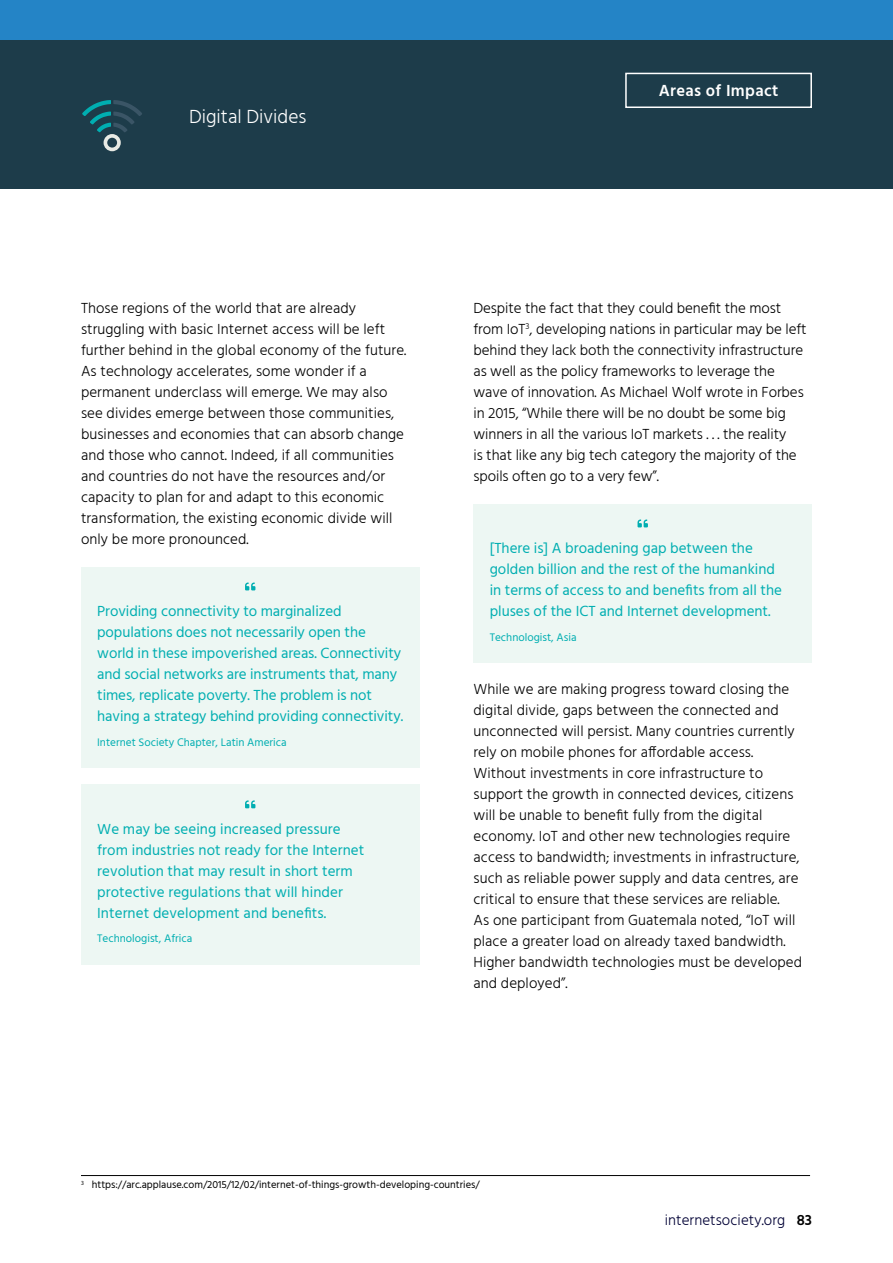
<style>
.page{position:relative;width:893px;height:1263px;background:#fff}
.page>*{position:absolute;margin:0;border:0;box-sizing:border-box;transform-origin:0 0}
.t1{font:300 19.5px "Hind";color:#fff}
.t2{font:600 16.5px "Hind";letter-spacing:.02em;color:#fff}
.t3{font:300 15px/21px "Hind";letter-spacing:.005em;color:#000}
.t4{font:15px/21px "Hind";color:#00aeb1}
.t5{font:300 15px "Hind";letter-spacing:.005em;color:#000035}
.t6{font:11.25px "Hind";color:#00aeb1}
.t7{font:10.5px "Hind";color:#000}
.s1{font-weight:600;color:#000}
</style>
<div class="page">
<div style="left:0;top:0;width:893px;height:40px;background:#2484c6"></div>
<div style="left:0;top:40px;width:893px;height:149px;background:#1d3c4a"></div>
<div style="left:625px;top:73px;width:187px;height:35px;border:2px solid #fff"></div>
<svg style="left:82px;top:100px;width:60px;height:51px"></svg>
<div style="left:81px;top:567px;width:338px;height:40px;background:#edf7f3"></div>
<div style="left:81px;top:600px;width:338px;height:129px;background:#edf7f3"></div>
<div style="left:81px;top:720px;width:338px;height:48px;background:#edf7f3"></div>
<div style="left:81px;top:785px;width:338px;height:40px;background:#edf7f3"></div>
<div style="left:81px;top:818px;width:338px;height:108px;background:#edf7f3"></div>
<div style="left:81px;top:917px;width:338px;height:48px;background:#edf7f3"></div>
<svg style="left:245px;top:582px;width:10px;height:8px"></svg>
<svg style="left:245px;top:800px;width:10px;height:8px"></svg>
<hr style="left:81px;top:1175px;width:729px;height:1px;background:#000">
<div style="left:473px;top:504px;width:339px;height:40px;background:#edf7f3"></div>
<div style="left:473px;top:537px;width:339px;height:87px;background:#edf7f3"></div>
<div style="left:473px;top:615px;width:339px;height:48px;background:#edf7f3"></div>
<svg style="left:637px;top:519px;width:11px;height:8px"></svg>
<h1 class="t1" style="left:189px;top:103px;width:119px">Digital Divides</h1>
<p class="t2" style="left:659px;top:79px;width:121px">Areas of Impact</p>
<p class="t3" style="left:81px;top:298px;width:327px">Those regions of the world that are already struggling with basic Internet access will be left further behind in the global economy of the future.<br>As technology accelerates, some wonder if a permanent underclass will emerge. We may also see divides emerge between those communities, businesses and economies that can absorb change and those who cannot. Indeed, if all communities and countries do not have the resources and/or capacity to plan for and adapt to this economic transformation, the existing economic divide will only be more pronounced.</p>
<p class="t4" style="left:97px;top:601px;width:307px">Providing connectivity to marginalized populations does not necessarily open the world in these impoverished areas. Connectivity and social networks are instruments that, many times, replicate poverty. The problem is not having a strategy behind providing connectivity.</p>
<p class="t6" style="left:97px;top:734px;width:191px">Internet Society Chapter, Latin America</p>
<p class="t4" style="left:97px;top:819px;width:269px">We may be seeing increased pressure from industries not ready for the Internet revolution that may result in short term protective regulations that will hinder Internet development and benefits.</p>
<p class="t6" style="left:97px;top:931px;width:96px">Technologist, Africa</p>
<p class="t3" style="left:473px;top:298px;width:335px">Despite the fact that they could benefit the most from IoT<sup>3</sup>, developing nations in particular may be left behind they lack both the connectivity infrastructure as well as the policy frameworks to leverage the wave of innovation. As Michael Wolf wrote in Forbes in 2015, “While there will be no doubt be some big winners in all the various IoT markets . . . the reality<br>is that like any big tech category the majority of the spoils often go to a very few”.</p>
<p class="t4" style="left:490px;top:538px;width:294px">[There is] A broadening gap between the golden billion and the rest of the humankind in terms of access to and benefits from all the pluses of the ICT and Internet development.</p>
<p class="t6" style="left:490px;top:629px;width:88px">Technologist, Asia</p>
<p class="t3" style="left:473px;top:679px;width:330px">While we are making progress toward closing the digital divide, gaps between the connected and unconnected will persist. Many countries currently rely on mobile phones for affordable access.<br>Without investments in core infrastructure to support the growth in connected devices, citizens will be unable to benefit fully from the digital economy. IoT and other new technologies require access to bandwidth; investments in infrastructure, such as reliable power supply and data centres, are critical to ensure that these services are reliable.<br>As one participant from Guatemala noted, “IoT will place a greater load on already taxed bandwidth.<br>Higher bandwidth technologies must be developed and deployed”.</p>
<p class="t7" style="left:81px;top:1177px;width:400px"><sup>3</sup> https://arc.applause.com/2015/12/02/internet-of-things-growth-developing-countries/</p>
<p class="t5" style="left:665px;top:1210px;width:149px">internetsociety.org <span class="s1">83</span></p>
</div>
